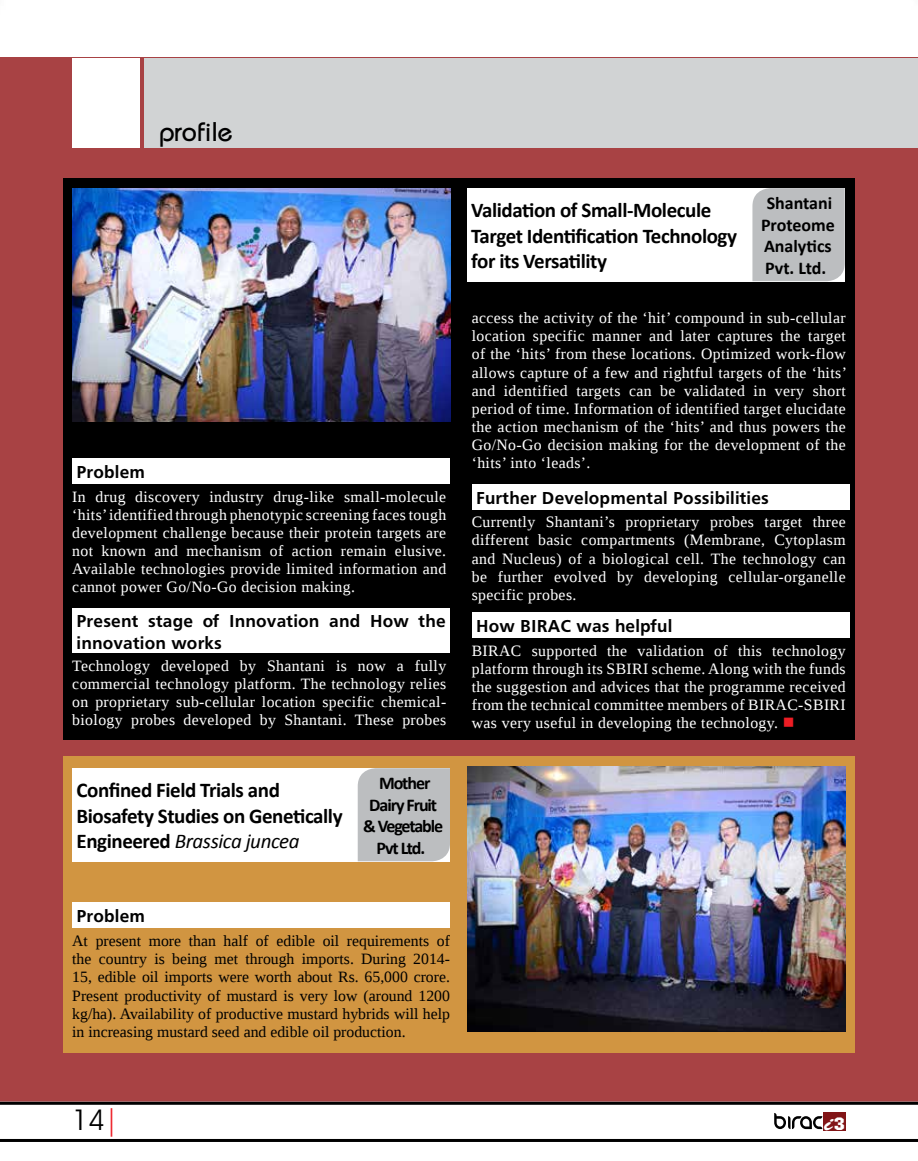
<style>
.page{position:relative;width:918px;height:1161px;background:#fff}
.page>*{position:absolute;margin:0;border:0;box-sizing:border-box;transform-origin:0 0}
.t1{font:28.5px "Avant Garde IT Cby BT";color:#000}
.t2{font:27px "Bauhaus";color:#000}
.t3{font:22.65px "Brush Script Std";color:#fff;scale:1.34 1}
.t4{font:700 21px/25.2px "Calibri";letter-spacing:-.02em;color:#000}
.t5{font:700 18px/21.6px "Frutiger";letter-spacing:.01em;color:#000}
.t6{font:700 18px/21.6px "Calibri";color:#000;text-align:center}
.t7{font:700 18px/21.6px "Calibri";letter-spacing:-.055em;color:#000;text-align:center}
.t8{font:15.75px/18.1px "Liberation Serif";letter-spacing:.025em;color:#fff;text-align:justify}
.t9{font:15.75px/18.1px "Liberation Serif";color:#000;text-align:justify}
.s1{font-weight:400;font-style:italic}
.s2{color:#ed1d24}
.s3{font-family:"Machine IT Cby BT";font-size:17.85px}
</style>
<div class="page">
<div style="left:0;top:58px;width:918px;height:1044px;background:#a84244"></div>
<div style="left:144px;top:58px;width:774px;height:89px;background:#d1d3d4"></div>
<div style="left:72px;top:58px;width:68px;height:89px;background:#fff"></div>
<div style="left:63px;top:178px;width:792px;height:562px;background:#000"></div>
<div style="left:63px;top:757px;width:792px;height:296px;background:#d19541"></div>
<div style="left:824px;top:1113px;width:22px;height:18px;background:#821517"></div>
<svg style="left:774px;top:1113px;width:48px;height:16px"></svg>
<div style="left:467px;top:188px;width:378px;height:93px;background:#fff"></div>
<div style="left:752px;top:188px;width:93px;height:93px;background:#bcbec0"></div>
<div style="left:72px;top:458px;width:378px;height:26px;background:#fff"></div>
<div style="left:72px;top:609px;width:378px;height:44px;background:#fff"></div>
<div style="left:472px;top:484px;width:377px;height:26px;background:#fff"></div>
<div style="left:472px;top:612px;width:377px;height:25px;background:#fff"></div>
<div style="left:72px;top:768px;width:378px;height:93px;background:#fff"></div>
<div style="left:358px;top:768px;width:92px;height:93px;background:#bcbec0"></div>
<div style="left:72px;top:903px;width:378px;height:25px;background:#fff"></div>
<img style="left:72px;top:188px;width:378px;height:234px">
<img style="left:468px;top:767px;width:378px;height:265px">
<hr style="left:0;top:1102px;width:918px;height:3px;background:#000">
<hr style="left:0;top:1139px;width:918px;height:3px;background:#000">
<h2 class="t2" style="left:159px;top:115px;width:75px">profile</h2>
<p class="t5" style="left:77px;top:461px;width:70px">Problem</p>
<p class="t8" style="left:72px;top:487px;width:376px">In drug discovery industry drug-like small-molecule ‘hits’ identified through phenotypic screening faces tough development challenge because their protein targets are not known and mechanism of action remain elusive.<br>Available technologies provide limited information and cannot power Go/No-Go decision making.</p>
<p class="t5" style="left:77px;top:610px;width:371px">Present stage of Innovation and How the innovation works</p>
<p class="t8" style="left:72px;top:657px;width:376px">Technology developed by Shantani is now a fully commercial technology platform. The technology relies on proprietary sub-cellular location specific chemical&shy;biology probes developed by Shantani. These probes</p>
<h3 class="t4" style="left:77px;top:777px;width:268px">Confined Field Trials and<br>Biosafety Studies on Genetically<br>Engineered <span class="s1">Brassica juncea</span></h3>
<p class="t7" style="left:363px;top:772px;width:82px">Mother<br>Dairy Fruit &amp; Vegetable<br>Pvt Ltd.</p>
<h3 class="t4" style="left:471px;top:197px;width:267px">Validation of Small-Molecule<br>Target Identification Technology for its Versatility</h3>
<p class="t6" style="left:761px;top:191px;width:75px">Shantani<br>Proteome<br>Analytics<br>Pvt. Ltd.</p>
<p class="t8" style="left:472px;top:309px;width:377px">access the activity of the ‘hit’ compound in sub-cellular location specific manner and later captures the target of the ‘hits’ from these locations. Optimized work-flow allows capture of a few and rightful targets of the ‘hits’ and identified targets can be validated in very short period of time. Information of identified target elucidate the action mechanism of the ‘hits’ and thus powers the Go/No-Go decision making for the development of the ‘hits’ into ‘leads’.</p>
<p class="t5" style="left:476px;top:487px;width:295px">Further Developmental Possibilities</p>
<p class="t8" style="left:472px;top:513px;width:376px">Currently Shantani’s proprietary probes target three different basic compartments (Membrane, Cytoplasm and Nucleus) of a biological cell. The technology can be further evolved by developing cellular-organelle specific probes.</p>
<p class="t5" style="left:476px;top:615px;width:198px">How BIRAC was helpful</p>
<p class="t8" style="left:472px;top:641px;width:376px">BIRAC supported the validation of this technology platform through its SBIRI scheme. Along with the funds the suggestion and advices that the programme received from the technical committee members of BIRAC-SBIRI was very useful in developing the technology. <span class="s2">■</span></p>
<p class="t5" style="left:77px;top:905px;width:70px">Problem</p>
<p class="t9" style="left:72px;top:932px;width:379px">At present more than half of edible oil requirements of the country is being met through imports. During 2014- 15, edible oil imports were worth about Rs. 65,000 crore.<br>Present productivity of mustard is very low (around 1200 kg/ha). Availability of productive mustard hybrids will help in increasing mustard seed and edible oil production.</p>
<h1 class="t1" style="left:72px;top:1103px;width:48px">14<span class="s2">|</span></h1>
<h3 class="t3" style="left:824px;top:1110px;width:17px">i<span class="s3">3</span></h3>
</div>
